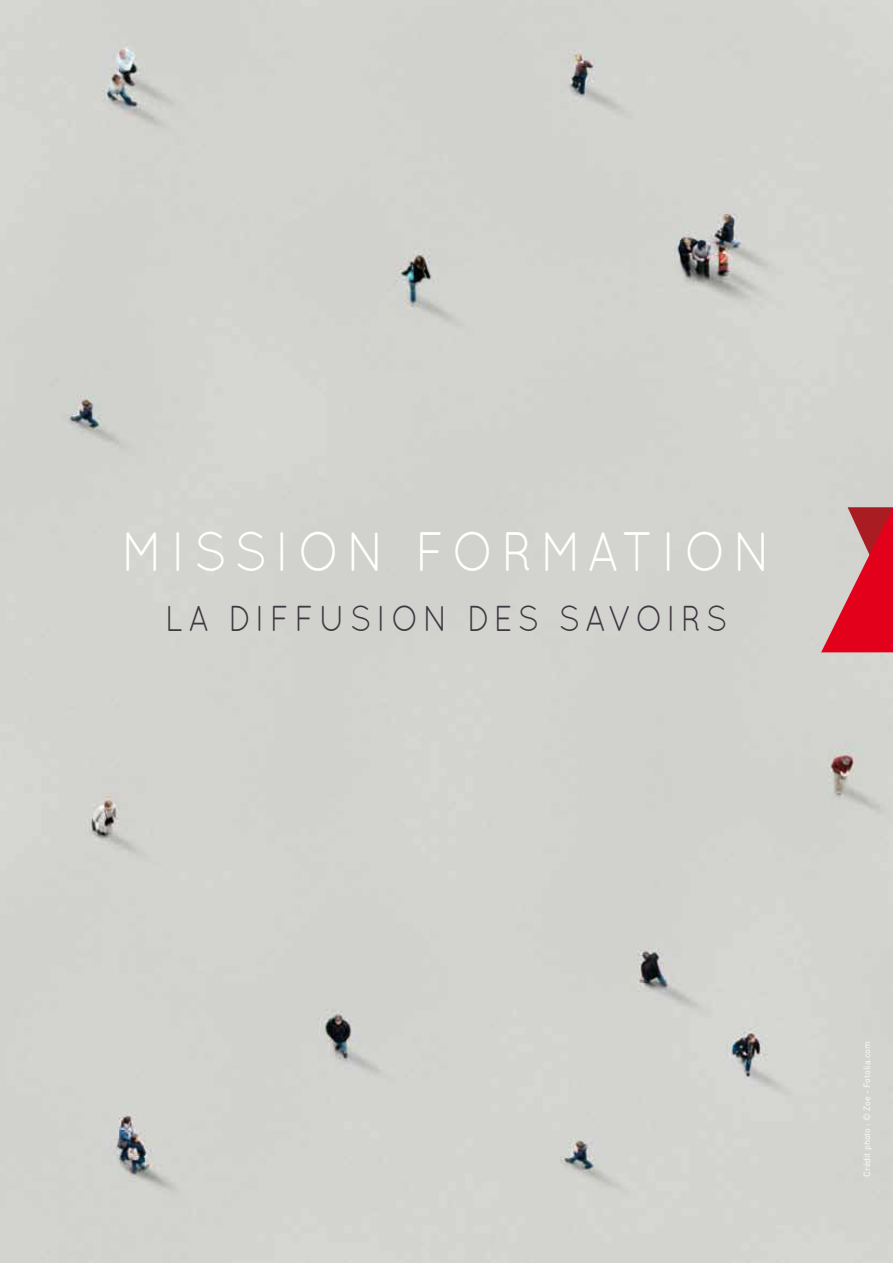
<style>
.page{position:relative;width:893px;height:1263px;background:#d3d4cf}
.page>*{position:absolute;margin:0;border:0;box-sizing:border-box;transform-origin:0 0}
.t1{font:55.5px "Quicksand";letter-spacing:.15em;color:#fff;scale:.9 1}
.t2{font:36px "Quicksand";letter-spacing:.14em;color:#3f3741;scale:.9 1}
.t3{font:9px "DIN";color:#fff}
</style>
<div class="page">
<svg style="left:821px;top:507px;width:72px;height:145px;background:#d55864"></svg>
<h1 class="t1" style="left:122px;top:519px;width:723px">M ISSION FOR MATION</h1>
<h2 class="t2" style="left:165px;top:597px;width:627px">LA DIFF USION DES SAVOIRS</h2>
<p class="t3" style="left:861px;top:1177px;width:137px;rotate:-90deg">Crédit photo : © Zoe - Fotolia.com</p>
</div>
